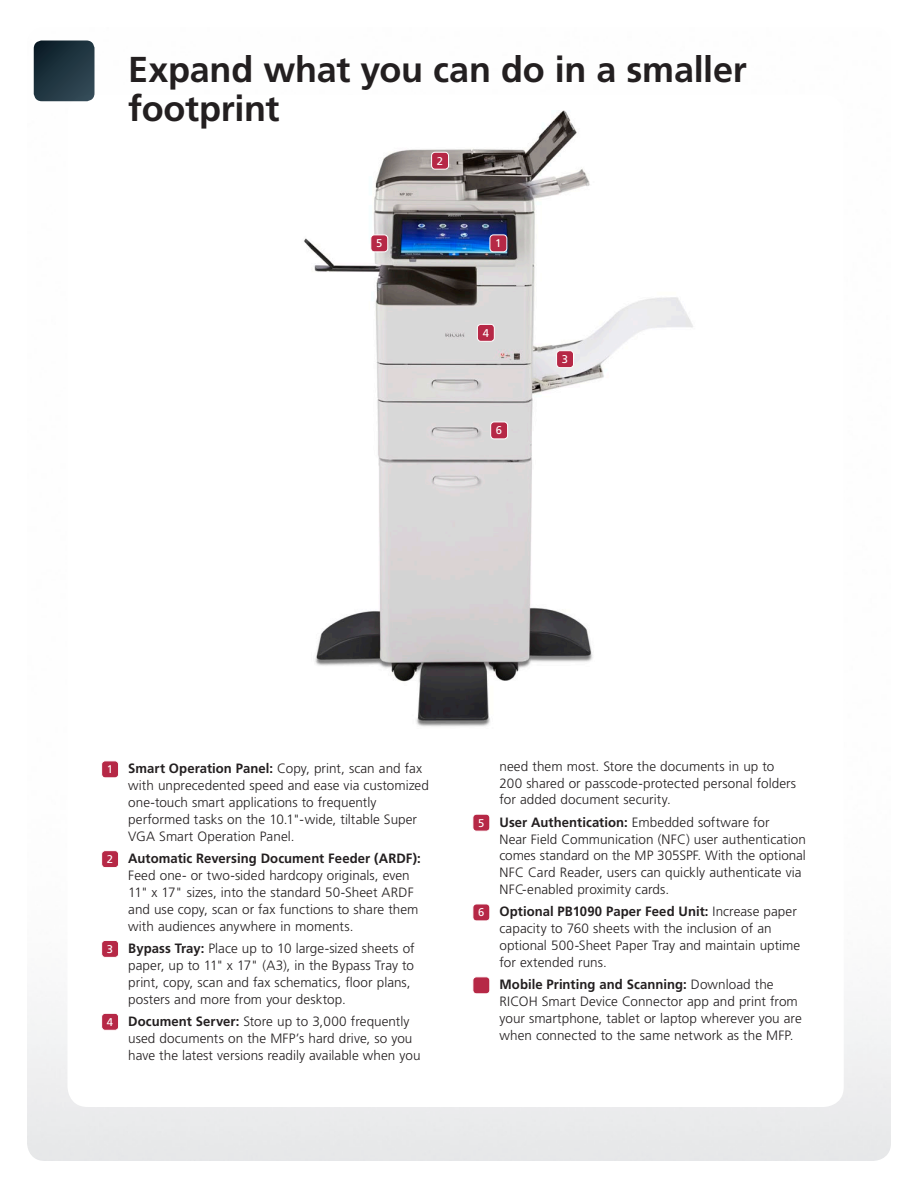
<style>
.page{position:relative;width:918px;height:1188px;background:#fff}
.page>*{position:absolute;margin:0;border:0;box-sizing:border-box;transform-origin:0 0}
.PG2_RIC2012-Pg4_Page{font:700 36px/39px "Frutiger LT Std";letter-spacing:-.005em;color:#231f20}
.PG2_RIC2012-Callouts{font:300 13.5px/16.8px "Frutiger LT Std";letter-spacing:.005em;color:#231f20}
.t1{font:11.25px "Frutiger LT Std";color:#fff}
.s1{font-weight:700}
</style>
<div class="page">
<img style="left:304px;top:111px;width:389px;height:616px">
<svg style="left:34px;top:40px;width:60px;height:61px;background:#213641"></svg>
<div style="left:102px;top:761px;width:17px;height:17px;background:#b62846;border-radius:4px"></div>
<div style="left:101px;top:760px;width:18px;height:18px;border:1px solid #fff;border-radius:4px"></div>
<div style="left:102px;top:851px;width:17px;height:17px;background:#b62846;border-radius:4px"></div>
<div style="left:101px;top:850px;width:18px;height:18px;border:1px solid #fff;border-radius:4px"></div>
<div style="left:102px;top:940px;width:17px;height:17px;background:#b62846;border-radius:4px"></div>
<div style="left:101px;top:940px;width:18px;height:18px;border:1px solid #fff;border-radius:4px"></div>
<div style="left:102px;top:1013px;width:17px;height:17px;background:#b62846;border-radius:4px"></div>
<div style="left:101px;top:1013px;width:18px;height:18px;border:1px solid #fff;border-radius:4px"></div>
<div style="left:473px;top:814px;width:17px;height:17px;background:#b62846;border-radius:4px"></div>
<div style="left:473px;top:814px;width:17px;height:18px;border:1px solid #fff;border-radius:4px"></div>
<div style="left:473px;top:904px;width:17px;height:17px;background:#b62846;border-radius:4px"></div>
<div style="left:473px;top:904px;width:17px;height:17px;border:1px solid #fff;border-radius:4px"></div>
<div style="left:473px;top:977px;width:17px;height:17px;background:#b62846;border-radius:4px"></div>
<div style="left:473px;top:976px;width:17px;height:18px;border:1px solid #fff;border-radius:4px"></div>
<div style="left:490px;top:235px;width:17px;height:17px;background:#b62846;border-radius:4px"></div>
<div style="left:490px;top:235px;width:17px;height:17px;border:1px solid #fff;border-radius:4px"></div>
<div style="left:432px;top:152px;width:17px;height:17px;background:#b62846;border-radius:4px"></div>
<div style="left:431px;top:152px;width:18px;height:18px;border:1px solid #fff;border-radius:4px"></div>
<div style="left:557px;top:351px;width:17px;height:17px;background:#b62846;border-radius:4px"></div>
<div style="left:556px;top:350px;width:18px;height:18px;border:1px solid #fff;border-radius:4px"></div>
<div style="left:477px;top:324px;width:17px;height:17px;background:#b62846;border-radius:4px"></div>
<div style="left:477px;top:324px;width:18px;height:18px;border:1px solid #fff;border-radius:4px"></div>
<div style="left:371px;top:235px;width:17px;height:17px;background:#b62846;border-radius:4px"></div>
<div style="left:370px;top:235px;width:18px;height:17px;border:1px solid #fff;border-radius:4px"></div>
<div style="left:491px;top:422px;width:17px;height:17px;background:#b62846;border-radius:4px"></div>
<div style="left:490px;top:422px;width:18px;height:17px;border:1px solid #fff;border-radius:4px"></div>
<p class="PG2_RIC2012-Pg4_Page" style="left:128px;top:51px;width:620px">Expand what you can do in a smaller footprint</p>
<p class="t1" style="left:376px;top:237px;width:8px">5</p>
<p class="t1" style="left:437px;top:154px;width:8px">2</p>
<p class="t1" style="left:495px;top:237px;width:8px">1</p>
<p class="t1" style="left:483px;top:326px;width:8px">4</p>
<p class="t1" style="left:496px;top:424px;width:8px">6</p>
<p class="t1" style="left:562px;top:353px;width:8px">3</p>
<p class="t1" style="left:107px;top:763px;width:8px">1</p>
<p class="PG2_RIC2012-Callouts" style="left:128px;top:760px;width:302px"><span class="s1">Smart Operation Panel:</span> Copy, print, scan and fax with unprecedented speed and ease via customized one-touch smart applications to frequently performed tasks on the 10.1"-wide, tiltable Super VGA Smart Operation Panel.</p>
<p class="t1" style="left:107px;top:852px;width:8px">2</p>
<p class="PG2_RIC2012-Callouts" style="left:128px;top:850px;width:294px"><span class="s1">Automatic Reversing Document Feeder (ARDF):<br></span>Feed one- or two-sided hardcopy originals, even 11" x 17" sizes, into the standard 50-Sheet ARDF and use copy, scan or fax functions to share them with audiences anywhere in moments.</p>
<p class="t1" style="left:107px;top:942px;width:8px">3</p>
<p class="PG2_RIC2012-Callouts" style="left:128px;top:940px;width:288px"><span class="s1">Bypass Tray:</span> Place up to 10 large-sized sheets of paper, up to 11" x 17" (A3), in the Bypass Tray to print, copy, scan and fax schematics, floor plans, posters and more from your desktop.</p>
<p class="t1" style="left:107px;top:1015px;width:8px">4</p>
<p class="PG2_RIC2012-Callouts" style="left:128px;top:1013px;width:294px"><span class="s1">Document Server:</span> Store up to 3,000 frequently used documents on the MFP’s hard drive, so you have the latest versions readily available when you</p>
<p class="PG2_RIC2012-Callouts" style="left:500px;top:758px;width:298px">need them most. Store the documents in up to<br>200 shared or passcode-protected personal folders for added document security.</p>
<p class="t1" style="left:478px;top:816px;width:8px">5</p>
<p class="PG2_RIC2012-Callouts" style="left:500px;top:814px;width:308px"><span class="s1">User Authentication:</span> Embedded software for<br>Near Field Communication (NFC) user authentication comes standard on the MP 305SPF. With the optional NFC Card Reader, users can quickly authenticate via NFC-enabled proximity cards.</p>
<p class="t1" style="left:478px;top:906px;width:8px">6</p>
<p class="PG2_RIC2012-Callouts" style="left:500px;top:904px;width:302px"><span class="s1">Optional PB1090 Paper Feed Unit:</span> Increase paper capacity to 760 sheets with the inclusion of an optional 500-Sheet Paper Tray and maintain uptime for extended runs.</p>
<p class="PG2_RIC2012-Callouts" style="left:500px;top:976px;width:304px"><span class="s1">Mobile Printing and Scanning:</span> Download the RICOH Smart Device Connector app and print from your smartphone, tablet or laptop wherever you are when connected to the same network as the MFP.</p>
</div>
